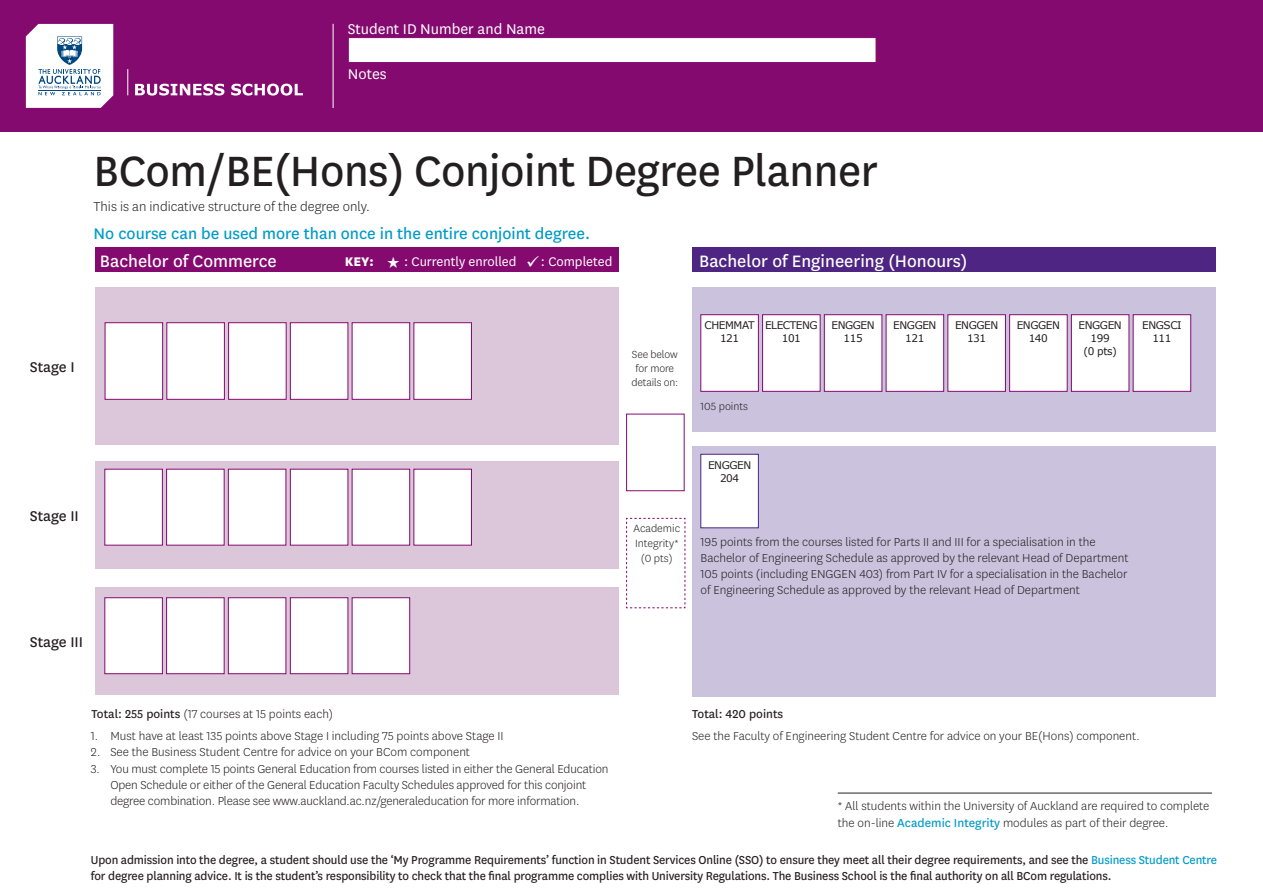
<style>
.page{position:relative;width:1263px;height:893px;background:#fff}
.page>*{position:absolute;margin:0;border:0;box-sizing:border-box;transform-origin:0 0}
.t1{font:49.5px "National";letter-spacing:-.01em;color:#231f20}
.t2{font:19.35px "National";color:#fff}
.t3{font:18px "National";color:#009bc8}
.t4{font:16.5px "National";color:#fff}
.t5{font:16.5px "National";color:#231f20}
.t6{font:300 15px "National";color:#231f20}
.t7{font:14.55px "National";color:#fff}
.t8{font:800 14.55px "National";color:#fff}
.t9{font:300 13.5px/16.2px "National";color:#231f20}
.t10{font:13.5px/16.2px "National";letter-spacing:-.01em;color:#231f20}
.t11{font:300 12.15px/14.7px "National";color:#231f20;text-align:center}
.t12{font:300 12px/14.4px "National";letter-spacing:-.01em;color:#231f20;text-align:center}
.t13{font:10.5px/12.6px "Verdana";letter-spacing:-.04em;color:#231f20;text-align:center}
.s1{font-weight:400}
.s2{font-weight:400;color:#009bc8}
.s3{color:#009bc8}
</style>
<div class="page">
<div style="left:0;top:0;width:1263px;height:132px;background:#850a70"></div>
<svg style="left:26px;top:24px;width:87px;height:84px;background:#e0e5ed"></svg>
<svg style="left:127px;top:69px;width:1px;height:26px"></svg>
<svg style="left:135px;top:84px;width:89px;height:12px"></svg>
<svg style="left:231px;top:84px;width:72px;height:12px"></svg>
<div style="left:348px;top:37px;width:528px;height:26px;background:#fff;border:1px solid #850a70"></div>
<hr style="left:333px;top:24px;width:1px;height:84px;background:#fff">
<div style="left:626px;top:414px;width:58px;height:77px;background:#fff;border:1px solid #850a70"></div>
<div style="left:96px;top:247px;width:523px;height:25px;background:#850a70"></div>
<div style="left:692px;top:287px;width:523px;height:144px;background:#cbc3dd"></div>
<div style="left:692px;top:446px;width:523px;height:250px;background:#cbc3dd"></div>
<div style="left:692px;top:247px;width:523px;height:25px;background:#4e2582"></div>
<svg style="left:626px;top:518px;width:60px;height:90px"></svg>
<div style="left:700px;top:454px;width:59px;height:74px;background:#fff;border:1px solid #4e2582"></div>
<hr style="left:838px;top:793px;width:374px;height:1px;background:#231f20">
<div style="left:700px;top:314px;width:59px;height:78px;background:#fff;border:1px solid #850a70"></div>
<div style="left:762px;top:314px;width:58px;height:78px;background:#fff;border:1px solid #850a70"></div>
<div style="left:824px;top:314px;width:58px;height:78px;background:#fff;border:1px solid #850a70"></div>
<div style="left:886px;top:314px;width:58px;height:78px;background:#fff;border:1px solid #850a70"></div>
<div style="left:947px;top:314px;width:59px;height:78px;background:#fff;border:1px solid #850a70"></div>
<div style="left:1009px;top:314px;width:58px;height:78px;background:#fff;border:1px solid #850a70"></div>
<div style="left:1071px;top:314px;width:58px;height:78px;background:#fff;border:1px solid #850a70"></div>
<div style="left:1133px;top:314px;width:58px;height:78px;background:#fff;border:1px solid #850a70"></div>
<div style="left:96px;top:287px;width:523px;height:157px;background:#dcc6da"></div>
<div style="left:105px;top:322px;width:58px;height:78px;background:#fff;border:1px solid #850a70"></div>
<div style="left:167px;top:322px;width:58px;height:78px;background:#fff;border:1px solid #850a70"></div>
<div style="left:228px;top:322px;width:58px;height:78px;background:#fff;border:1px solid #850a70"></div>
<div style="left:290px;top:322px;width:58px;height:78px;background:#fff;border:1px solid #850a70"></div>
<div style="left:352px;top:322px;width:58px;height:78px;background:#fff;border:1px solid #850a70"></div>
<div style="left:414px;top:322px;width:58px;height:78px;background:#fff;border:1px solid #850a70"></div>
<div style="left:96px;top:461px;width:523px;height:108px;background:#dcc6da"></div>
<div style="left:96px;top:587px;width:523px;height:108px;background:#dcc6da"></div>
<div style="left:105px;top:469px;width:58px;height:76px;background:#fff"></div>
<div style="left:105px;top:597px;width:58px;height:77px;background:#fff;border:1px solid #850a70"></div>
<div style="left:166px;top:469px;width:58px;height:76px;background:#fff"></div>
<div style="left:166px;top:597px;width:58px;height:77px;background:#fff;border:1px solid #850a70"></div>
<div style="left:228px;top:469px;width:58px;height:76px;background:#fff"></div>
<div style="left:228px;top:597px;width:58px;height:77px;background:#fff;border:1px solid #850a70"></div>
<div style="left:290px;top:469px;width:58px;height:76px;background:#fff"></div>
<div style="left:290px;top:597px;width:58px;height:77px;background:#fff;border:1px solid #850a70"></div>
<div style="left:352px;top:469px;width:58px;height:76px;background:#fff"></div>
<div style="left:352px;top:597px;width:58px;height:77px;background:#fff;border:1px solid #850a70"></div>
<div style="left:414px;top:469px;width:58px;height:76px;background:#fff"></div>
<p class="t4" style="left:348px;top:18px;width:198px">Student ID Number and Name</p>
<p class="t4" style="left:348px;top:63px;width:40px">Notes</p>
<h1 class="t1" style="left:94px;top:138px;width:786px">BCom/BE(Hons) Conjoint Degree Planner</h1>
<p class="t6" style="left:94px;top:197px;width:278px">This is an indicative structure of the degree only.</p>
<h3 class="t3" style="left:94px;top:221px;width:498px">No course can be used more than once in the entire conjoint degree.</h3>
<h2 class="t2" style="left:100px;top:248px;width:178px">Bachelor of Commerce</h2>
<p class="t8" style="left:345px;top:251px;width:31px">KEY:</p>
<p class="t7" style="left:404px;top:252px;width:210px">: Currently enrolled ✓: Completed</p>
<h2 class="t2" style="left:699px;top:248px;width:270px">Bachelor of Engineering (Honours)</h2>
<p class="t5" style="left:30px;top:356px;width:46px">Stage I</p>
<p class="t5" style="left:30px;top:505px;width:51px">Stage II</p>
<p class="t5" style="left:30px;top:631px;width:55px">Stage III</p>
<p class="t12" style="left:631px;top:346px;width:48px">See below for more details on:</p>
<p class="t11" style="left:633px;top:521px;width:48px">Academic<br>Integrity* (0 pts)</p>
<p class="t13" style="left:704px;top:320px;width:52px">CHEMMAT<br>121</p>
<p class="t13" style="left:765px;top:320px;width:54px">ELECTENG<br>101</p>
<p class="t13" style="left:1142px;top:320px;width:41px">ENGSCI<br>111</p>
<p class="t13" style="left:831px;top:320px;width:45px">ENGGEN<br>115</p>
<p class="t13" style="left:1017px;top:320px;width:45px">ENGGEN<br>140</p>
<p class="t13" style="left:1078px;top:320px;width:45px">ENGGEN<br>199<br>(0 pts)</p>
<p class="t13" style="left:893px;top:320px;width:45px">ENGGEN<br>121</p>
<p class="t13" style="left:955px;top:320px;width:45px">ENGGEN<br>131</p>
<p class="t11" style="left:700px;top:398px;width:49px">105 points</p>
<p class="t13" style="left:708px;top:459px;width:45px">ENGGEN<br>204</p>
<p class="t9" style="left:700px;top:533px;width:429px">195 points from the courses listed for Parts II and III for a specialisation in the Bachelor of Engineering Schedule as approved by the relevant Head of Department 105 points (including ENGGEN 403) from Part IV for a specialisation in the Bachelor of Engineering Schedule as approved by the relevant Head of Department</p>
<p class="t9" style="left:91px;top:705px;width:243px"><span class="s1">Total: 255 points</span> (17 courses at 15 points each)</p>
<p class="t9" style="left:91px;top:728px;width:414px">1. Must have at least 135 points above Stage I including 75 points above Stage II</p>
<p class="t9" style="left:91px;top:744px;width:381px">2. See the Business Student Centre for advice on your BCom component</p>
<p class="t9" style="left:110px;top:760px;width:500px;text-indent:-19px">3. You must complete 15 points General Education from courses listed in either the General Education<br>Open Schedule or either of the General Education Faculty Schedules approved for this conjoint degree combination. Please see www.auckland.ac.nz/generaleducation for more information.</p>
<p class="t10" style="left:692px;top:705px;width:93px">Total: 420 points</p>
<p class="t9" style="left:692px;top:727px;width:449px">See the Faculty of Engineering Student Centre for advice on your BE(Hons) component.</p>
<p class="t9" style="left:838px;top:798px;width:373px">* All students within the University of Auckland are required to complete the on-line <span class="s2">Academic Integrity</span> modules as part of their degree.</p>
<p class="t10" style="left:91px;top:851px;width:1128px">Upon admission into the degree, a student should use the ‘My Programme Requirements’ function in Student Services Online (SSO) to ensure they meet all their degree requirements, and see the <span class="s3">Business Student Centre </span>for degree planning advice. It is the student’s responsibility to check that the final programme complies with University Regulations. The Business School is the final authority on all BCom regulations.</p>
</div>
